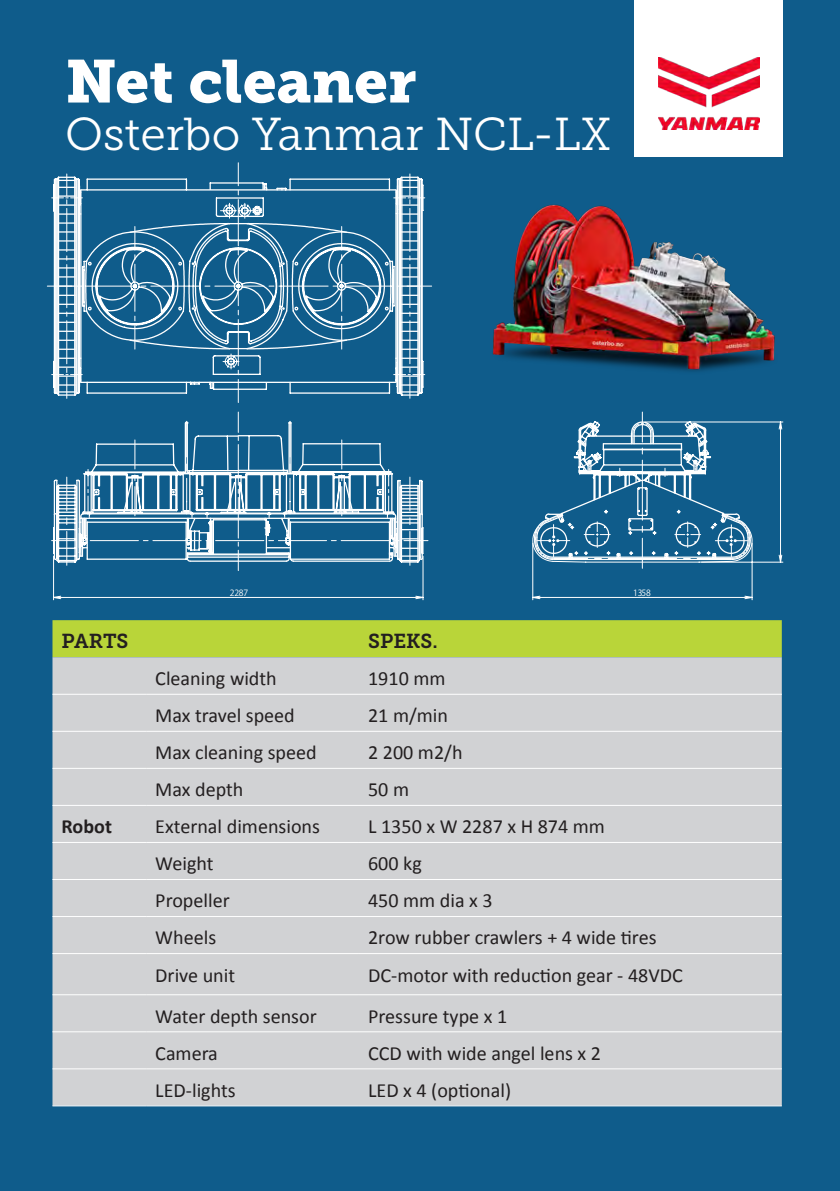
<style>
.page{position:relative;width:840px;height:1191px;background:#fff}
.page>*{position:absolute;margin:0;border:0;box-sizing:border-box;transform-origin:0 0}
.overskrift{font:60px "Museo Slab 900";color:#fff}
.overskrift-2{font:46px "Museo Slab 300";color:#fff}
.t1{font:20px "Calibri";color:#231f20}
.t2{font:20px "Museo Slab 700";color:#231f20}
.t3{font:700 20px "Calibri";color:#231f20}
.t4{font:8.6px "Koz Go Pr 6 N";color:#fff}
</style>
<div class="page">
<div style="left:0;top:0;width:839px;height:1191px;background:#0f5c8b"></div>
<div style="left:52px;top:620px;width:729px;height:37px;background:#b9d539"></div>
<div style="left:52px;top:657px;width:729px;height:448px;background:#d1d2d4"></div>
<svg style="left:52px;top:1106px;width:729px;height:1px"></svg>
<hr style="left:52px;top:694px;width:94px;height:1px;background:#fff">
<hr style="left:146px;top:694px;width:213px;height:1px;background:#fff">
<hr style="left:359px;top:694px;width:422px;height:1px;background:#fff">
<hr style="left:52px;top:731px;width:94px;height:1px;background:#fff">
<hr style="left:146px;top:731px;width:213px;height:1px;background:#fff">
<hr style="left:359px;top:731px;width:422px;height:1px;background:#fff">
<hr style="left:52px;top:768px;width:94px;height:1px;background:#fff">
<hr style="left:146px;top:768px;width:213px;height:1px;background:#fff">
<hr style="left:359px;top:768px;width:422px;height:1px;background:#fff">
<hr style="left:52px;top:805px;width:94px;height:1px;background:#fff">
<hr style="left:146px;top:805px;width:213px;height:1px;background:#fff">
<hr style="left:359px;top:805px;width:422px;height:1px;background:#fff">
<hr style="left:52px;top:842px;width:94px;height:1px;background:#fff">
<hr style="left:146px;top:842px;width:213px;height:1px;background:#fff">
<hr style="left:359px;top:842px;width:422px;height:1px;background:#fff">
<hr style="left:52px;top:879px;width:94px;height:1px;background:#fff">
<hr style="left:146px;top:879px;width:213px;height:1px;background:#fff">
<hr style="left:359px;top:879px;width:422px;height:1px;background:#fff">
<hr style="left:52px;top:916px;width:94px;height:1px;background:#fff">
<hr style="left:146px;top:916px;width:213px;height:1px;background:#fff">
<hr style="left:359px;top:916px;width:422px;height:1px;background:#fff">
<hr style="left:52px;top:953px;width:94px;height:1px;background:#fff">
<hr style="left:146px;top:953px;width:213px;height:1px;background:#fff">
<hr style="left:359px;top:953px;width:422px;height:1px;background:#fff">
<hr style="left:52px;top:994px;width:94px;height:1px;background:#fff">
<hr style="left:146px;top:994px;width:213px;height:1px;background:#fff">
<hr style="left:359px;top:994px;width:422px;height:1px;background:#fff">
<hr style="left:52px;top:1031px;width:94px;height:1px;background:#fff">
<hr style="left:146px;top:1031px;width:213px;height:1px;background:#fff">
<hr style="left:359px;top:1031px;width:422px;height:1px;background:#fff">
<hr style="left:52px;top:1068px;width:94px;height:1px;background:#fff">
<hr style="left:146px;top:1068px;width:213px;height:1px;background:#fff">
<hr style="left:359px;top:1068px;width:422px;height:1px;background:#fff">
<hr style="left:52px;top:1105px;width:94px;height:1px;background:#fff">
<hr style="left:146px;top:1105px;width:213px;height:1px;background:#fff">
<hr style="left:359px;top:1105px;width:422px;height:1px;background:#fff">
<svg style="left:238px;top:163px;width:1px;height:12px"></svg>
<svg style="left:47px;top:174px;width:41px;height:224px"></svg>
<svg style="left:388px;top:174px;width:43px;height:224px"></svg>
<hr style="left:290px;top:178px;width:99px;height:2px;background:#fff">
<hr style="left:210px;top:182px;width:53px;height:2px;background:#fff">
<svg style="left:262px;top:183px;width:5px;height:4px"></svg>
<svg style="left:81px;top:187px;width:314px;height:216px"></svg>
<svg style="left:52px;top:421px;width:372px;height:179px"></svg>
<svg style="left:53px;top:435px;width:376px;height:126px"></svg>
<hr style="left:641px;top:412px;width:1px;height:30px;background:#fff">
<svg style="left:532px;top:421px;width:251px;height:179px"></svg>
<svg style="left:532px;top:420px;width:220px;height:143px"></svg>
<img style="left:492px;top:204px;width:283px;height:168px">
<div style="left:634px;top:0;width:148px;height:157px;background:#fff"></div>
<img style="left:658px;top:57px;width:100px;height:72px">
<p class="overskrift" style="left:65px;top:47px;width:352px">Net cleaner</p>
<p class="overskrift-2" style="left:65px;top:109px;width:547px">Osterbo Yanmar NCL-LX</p>
<p class="t4" style="left:230px;top:587px;width:20px">2287</p>
<p class="t4" style="left:632px;top:587px;width:19px">1358</p>
<p class="t2" style="left:62px;top:630px;width:68px">PARTS</p>
<p class="t2" style="left:368px;top:630px;width:71px">SPEKS.</p>
<p class="t1" style="left:155px;top:664px;width:123px">Cleaning width</p>
<p class="t1" style="left:368px;top:664px;width:79px">1910 mm</p>
<p class="t1" style="left:155px;top:701px;width:141px">Max travel speed</p>
<p class="t1" style="left:368px;top:701px;width:81px">21 m/min</p>
<p class="t1" style="left:155px;top:738px;width:163px">Max cleaning speed</p>
<p class="t1" style="left:368px;top:738px;width:96px">2 200 m2/h</p>
<p class="t1" style="left:155px;top:775px;width:90px">Max depth</p>
<p class="t1" style="left:368px;top:775px;width:42px">50 m</p>
<p class="t3" style="left:62px;top:812px;width:52px">Robot</p>
<p class="t1" style="left:155px;top:812px;width:166px">External dimensions</p>
<p class="t1" style="left:368px;top:812px;width:238px">L 1350 x W 2287 x H 874 mm</p>
<p class="t1" style="left:155px;top:850px;width:60px">Weight</p>
<p class="t1" style="left:368px;top:850px;width:55px">600 kg</p>
<p class="t1" style="left:155px;top:887px;width:76px">Propeller</p>
<p class="t1" style="left:368px;top:887px;width:126px">450 mm dia x 3</p>
<p class="t1" style="left:155px;top:924px;width:62px">Wheels</p>
<p class="t1" style="left:368px;top:924px;width:290px">2row rubber crawlers + 4 wide tires</p>
<p class="t1" style="left:155px;top:961px;width:81px">Drive unit</p>
<p class="t1" style="left:368px;top:961px;width:316px">DC-motor with reduction gear - 48VDC</p>
<p class="t1" style="left:155px;top:1002px;width:163px">Water depth sensor</p>
<p class="t1" style="left:368px;top:1002px;width:140px">Pressure type x 1</p>
<p class="t1" style="left:155px;top:1039px;width:64px">Camera</p>
<p class="t1" style="left:368px;top:1039px;width:234px">CCD with wide angel lens x 2</p>
<p class="t1" style="left:155px;top:1076px;width:82px">LED-lights</p>
<p class="t1" style="left:368px;top:1076px;width:144px">LED x 4 (optional)</p>
</div>
